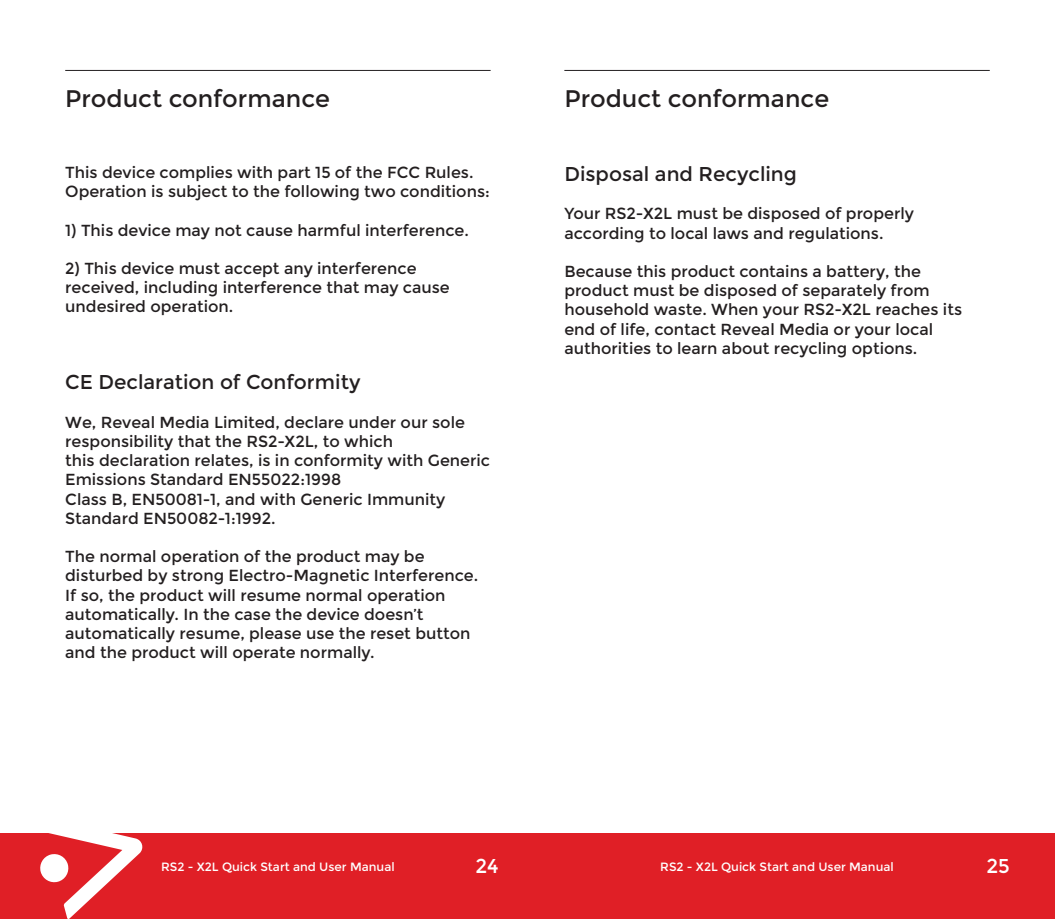
<style>
.page{position:relative;width:1055px;height:919px;background:#fff}
.page>*{position:absolute;margin:0;border:0;box-sizing:border-box;transform-origin:0 0}
.t1{font:24px "Montserrat";color:#231f20}
.t2{font:20px "Montserrat";color:#231f20}
.t3{font:20px "Montserrat";color:#fff}
.t4{font:16px/19.2px "Montserrat";color:#231f20}
.t5{font:12px "Montserrat";color:#fff}
</style>
<div class="page">
<hr style="left:65px;top:70px;width:425px;height:1px;background:#231f20">
<div style="left:0;top:833px;width:527px;height:85px;background:#e01f26"></div>
<svg style="left:40px;top:833px;width:103px;height:85px"></svg>
<hr style="left:564px;top:70px;width:425px;height:1px;background:#231f20">
<div style="left:527px;top:833px;width:527px;height:85px;background:#e01f26"></div>
<h1 class="t1" style="left:65px;top:84px;width:266px">Product conformance</h1>
<p class="t4" style="left:65px;top:163px;width:426px">This device complies with part 15 of the FCC Rules.<br>Operation is subject to the following two conditions:</p>
<p class="t4" style="left:65px;top:220px;width:405px">1) This device may not cause harmful interference.</p>
<p class="t4" style="left:65px;top:259px;width:386px">2) This device must accept any interference received, including interference that may cause undesired operation.</p>
<p class="t2" style="left:65px;top:370px;width:297px">CE Declaration of Conformity</p>
<p class="t4" style="left:65px;top:412px;width:426px">We, Reveal Media Limited, declare under our sole responsibility that the RS2-X2L, to which<br>this declaration relates, is in conformity with Generic Emissions Standard EN55022:1998<br>Class B, EN50081-1, and with Generic Immunity Standard EN50082-1:1992.</p>
<p class="t4" style="left:65px;top:547px;width:414px">The normal operation of the product may be disturbed by strong Electro-Magnetic Interference.<br>If so, the product will resume normal operation automatically. In the case the device doesn’t automatically resume, please use the reset button and the product will operate normally.</p>
<h1 class="t1" style="left:564px;top:84px;width:266px">Product conformance</h1>
<p class="t2" style="left:564px;top:162px;width:234px">Disposal and Recycling</p>
<p class="t4" style="left:564px;top:204px;width:351px">Your RS2-X2L must be disposed of properly according to local laws and regulations.</p>
<p class="t4" style="left:564px;top:262px;width:399px">Because this product contains a battery, the product must be disposed of separately from household waste. When your RS2-X2L reaches its end of life, contact Reveal Media or your local authorities to learn about recycling options.</p>
<p class="t5" style="left:161px;top:859px;width:235px">RS2 - X2L Quick Start and User Manual</p>
<p class="t3" style="left:475px;top:854px;width:25px">24</p>
<p class="t5" style="left:660px;top:859px;width:235px">RS2 - X2L Quick Start and User Manual</p>
<p class="t3" style="left:986px;top:854px;width:25px">25</p>
</div>
